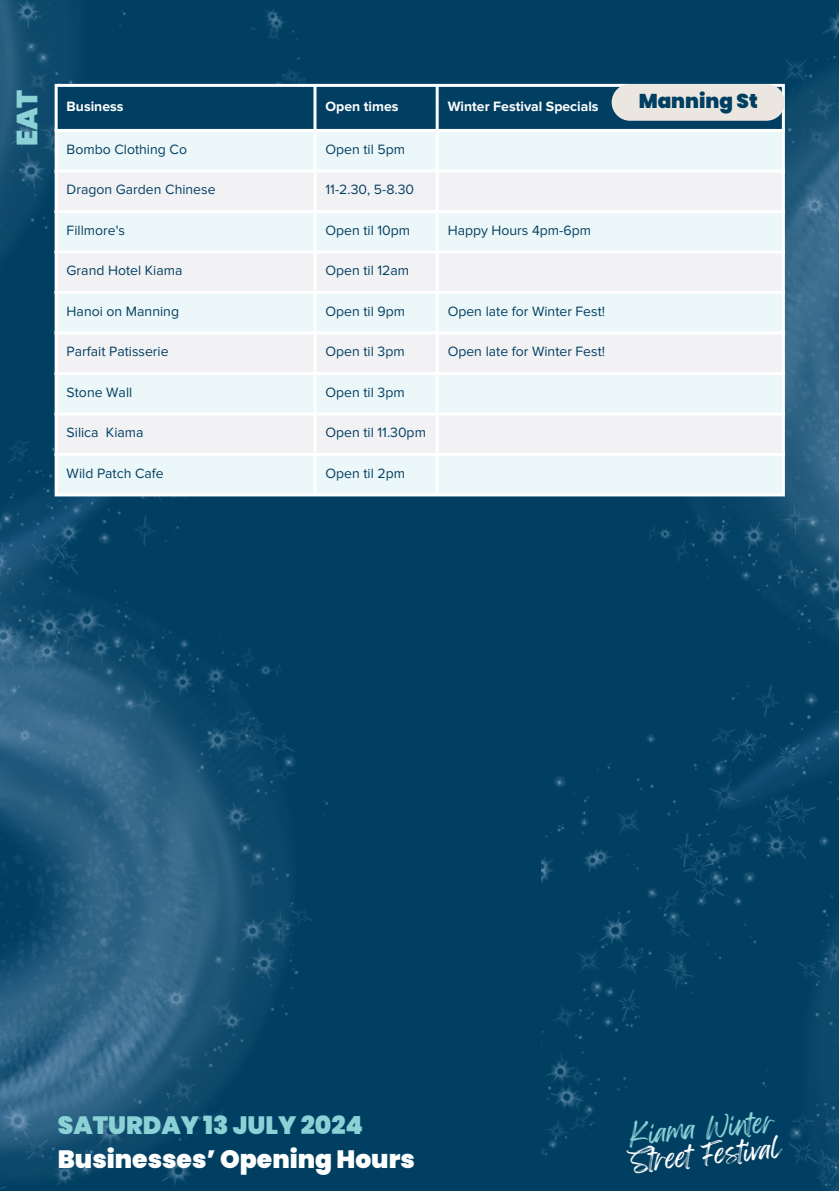
<style>
.page{position:relative;width:839px;height:1191px;background:#fff}
.page>*{position:absolute;margin:0;border:0;box-sizing:border-box;transform-origin:0 0}
.t1{font:900 29.2px "Poppins";color:#8bd2d7}
.t2{font:900 25px "Poppins";color:#fff}
.t3{font:900 25px "Poppins";color:#8bd2d7}
.t4{font:24px "Feeling Passionate";color:#fff}
.t5{font:24px "Feeling Passionate";color:#8bd2d7}
.t6{font:900 20px "Poppins";color:#003f62}
.t7{font:14px "Proxima Nova";color:#054063}
.t8{font:700 14px "Proxima Nova";color:#fff}
</style>
<div class="page">
<div style="left:0;top:0;width:838px;height:1191px;background:#003f62"></div>
<img style="left:0;top:0;width:477px;height:1189px">
<img style="left:541px;top:11px;width:297px;height:1180px">
<svg style="left:58px;top:87px;width:723px;height:42px"></svg>
<div style="left:58px;top:132px;width:723px;height:361px;background:#ebf7f8"></div>
<div style="left:58px;top:172px;width:723px;height:281px;background:#f2f2f4"></div>
<hr style="left:55px;top:87px;width:3px;height:406px;background:#fff">
<hr style="left:313px;top:87px;width:3px;height:406px;background:#fff">
<hr style="left:435px;top:87px;width:3px;height:406px;background:#fff">
<hr style="left:781px;top:87px;width:3px;height:406px;background:#fff">
<hr style="left:55px;top:84px;width:729px;height:3px;background:#fff">
<hr style="left:55px;top:129px;width:729px;height:3px;background:#fff">
<hr style="left:55px;top:169px;width:729px;height:3px;background:#fff">
<hr style="left:55px;top:210px;width:729px;height:3px;background:#fff">
<hr style="left:55px;top:250px;width:729px;height:3px;background:#fff">
<hr style="left:55px;top:291px;width:729px;height:3px;background:#fff">
<hr style="left:55px;top:331px;width:729px;height:3px;background:#fff">
<hr style="left:55px;top:372px;width:729px;height:3px;background:#fff">
<hr style="left:55px;top:412px;width:729px;height:3px;background:#fff">
<hr style="left:55px;top:453px;width:729px;height:3px;background:#fff">
<hr style="left:55px;top:493px;width:729px;height:3px;background:#fff">
<div style="left:611px;top:84px;width:173px;height:37px;background:#ebe6e0;border-radius:18px"></div>
<p class="t1" style="left:7px;top:146px;width:58px;rotate:-90deg">EAT</p>
<p class="t6" style="left:638px;top:87px;width:121px">Manning St</p>
<p class="t8" style="left:67px;top:98px;width:58px">Business</p>
<p class="t8" style="left:325px;top:98px;width:74px">Open times</p>
<h1 class="t8" style="left:447px;top:98px;width:152px">Winter Festival Specials</h1>
<p class="t7" style="left:67px;top:143px;width:122px">Bombo Clothing Co</p>
<p class="t7" style="left:325px;top:143px;width:81px">Open til 5pm</p>
<p class="t7" style="left:67px;top:183px;width:150px">Dragon Garden Chinese</p>
<p class="t7" style="left:325px;top:183px;width:90px">11-2.30, 5-8.30</p>
<p class="t7" style="left:67px;top:224px;width:60px">Fillmore's</p>
<p class="t7" style="left:325px;top:224px;width:86px">Open til 10pm</p>
<p class="t7" style="left:447px;top:224px;width:145px">Happy Hours 4pm-6pm</p>
<p class="t7" style="left:67px;top:264px;width:117px">Grand Hotel Kiama</p>
<p class="t7" style="left:325px;top:264px;width:85px">Open til 12am</p>
<p class="t7" style="left:67px;top:305px;width:114px">Hanoi on Manning</p>
<p class="t7" style="left:325px;top:305px;width:81px">Open til 9pm</p>
<p class="t7" style="left:447px;top:305px;width:159px">Open late for Winter Fest!</p>
<p class="t7" style="left:67px;top:345px;width:103px">Parfait Patisserie</p>
<p class="t7" style="left:325px;top:345px;width:81px">Open til 3pm</p>
<p class="t7" style="left:447px;top:345px;width:159px">Open late for Winter Fest!</p>
<p class="t7" style="left:67px;top:386px;width:67px">Stone Wall</p>
<p class="t7" style="left:325px;top:386px;width:81px">Open til 3pm</p>
<p class="t7" style="left:67px;top:426px;width:78px">Silica Kiama</p>
<p class="t7" style="left:325px;top:426px;width:102px">Open til 11.30pm</p>
<p class="t7" style="left:67px;top:467px;width:99px">Wild Patch Cafe</p>
<p class="t7" style="left:325px;top:467px;width:81px">Open til 2pm</p>
<h3 class="t3" style="left:58px;top:1108px;width:307px">SATURDAY 13 JULY 2024</h3>
<h2 class="t5" style="left:628px;top:1115px;width:147px;rotate:-5deg">Kiama Winter</h2>
<h3 class="t2" style="left:58px;top:1142px;width:358px">Businesses’ Opening Hours</h3>
<h3 class="t4" style="left:629px;top:1142px;width:153px;rotate:-5deg">Street Festival</h3>
</div>
